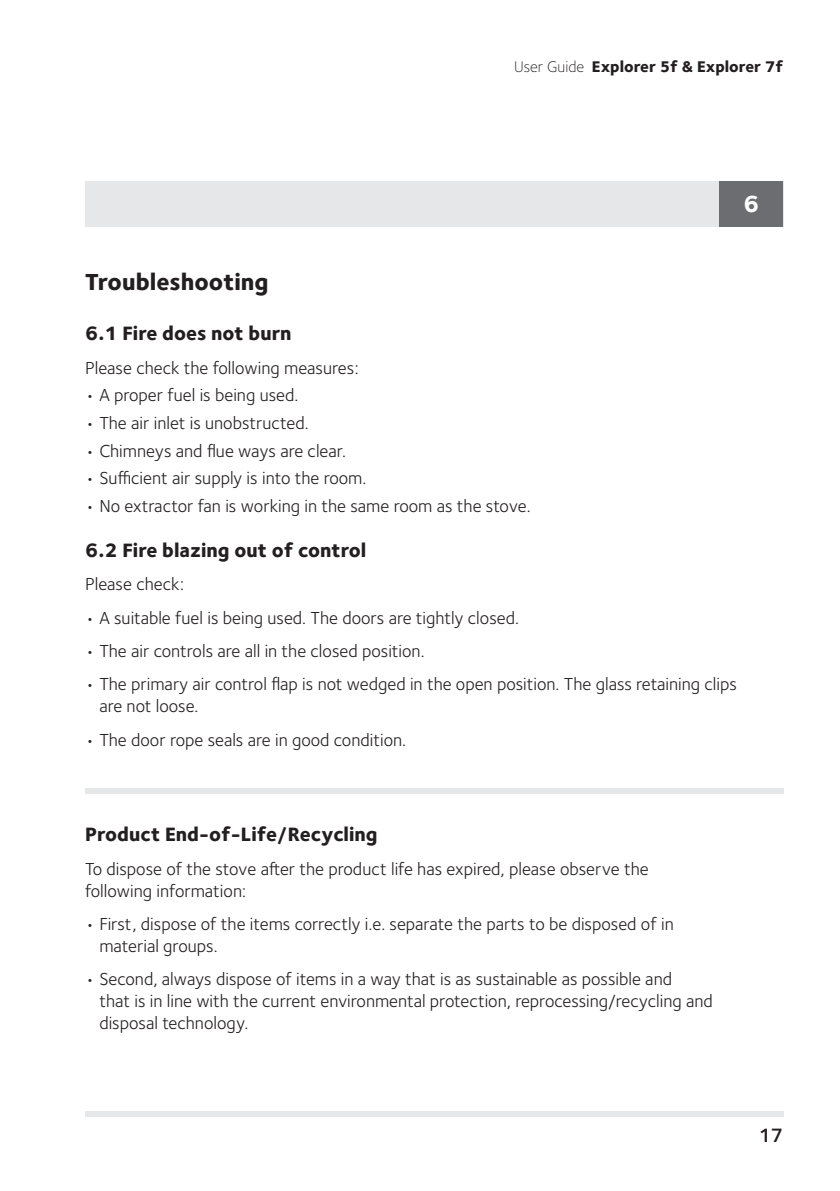
<style>
.page{position:relative;width:840px;height:1191px;background:#fff}
.page>*{position:absolute;margin:0;border:0;box-sizing:border-box;transform-origin:0 0}
.t1{font:800 24px "Foundry Sterling";color:#231f20}
.t2{font:800 24px "Foundry Sterling";color:#fff}
.t3{font:800 20px "Foundry Sterling";color:#231f20}
.t4{font:600 20px "Foundry Sterling";color:#231f20}
.t5{font:18px/22px "Foundry Sterling";color:#231f20}
.t6{font:800 16px "Foundry Sterling";color:#231f20}
.s1{font-weight:300}
</style>
<div class="page">
<div style="left:85px;top:1111px;width:697px;height:6px;background:#e6e7e9"></div>
<div style="left:85px;top:788px;width:697px;height:6px;background:#e6e7e9"></div>
<div style="left:85px;top:181px;width:697px;height:46px;background:#e6e7e9"></div>
<div style="left:719px;top:181px;width:63px;height:46px;background:#6c6d70"></div>
<p class="t6" style="left:513px;top:57px;width:270px"><span class="s1">User Guide</span> Explorer 5f &amp; Explorer 7f</p>
<h1 class="t2" style="left:743px;top:189px;width:17px">6</h1>
<h1 class="t1" style="left:85px;top:267px;width:185px">Troubleshooting</h1>
<p class="t3" style="left:85px;top:321px;width:208px">6.1 Fire does not burn</p>
<p class="t5" style="left:85px;top:357px;width:275px">Please check the following measures:</p>
<p class="t5" style="left:85px;top:384px;width:215px">• A proper fuel is being used.</p>
<p class="t5" style="left:85px;top:412px;width:225px">• The air inlet is unobstructed.</p>
<p class="t5" style="left:85px;top:440px;width:262px">• Chimneys and flue ways are clear.</p>
<p class="t5" style="left:85px;top:467px;width:282px">• Sufficient air supply is into the room.</p>
<p class="t5" style="left:85px;top:495px;width:447px">• No extractor fan is working in the same room as the stove.</p>
<p class="t3" style="left:85px;top:538px;width:282px">6.2 Fire blazing out of control</p>
<p class="t5" style="left:85px;top:573px;width:100px">Please check:</p>
<p class="t5" style="left:85px;top:607px;width:435px">• A suitable fuel is being used. The doors are tightly closed.</p>
<p class="t5" style="left:85px;top:640px;width:341px">• The air controls are all in the closed position.</p>
<p class="t5" style="left:99px;top:673px;width:638px;text-indent:-14px">• The primary air control flap is not wedged in the open position. The glass retaining clips are not loose.</p>
<p class="t5" style="left:85px;top:729px;width:322px">• The door rope seals are in good condition.</p>
<p class="t3" style="left:85px;top:822px;width:294px">Product End-of-Life/Recycling</p>
<p class="t5" style="left:85px;top:857px;width:564px">To dispose of the stove after the product life has expired, please observe the following information:</p>
<p class="t5" style="left:99px;top:913px;width:575px;text-indent:-14px">• First, dispose of the items correctly i.e. separate the parts to be disposed of in material groups.</p>
<p class="t5" style="left:99px;top:968px;width:614px;text-indent:-14px">• Second, always dispose of items in a way that is as sustainable as possible and<br>that is in line with the current environmental protection, reprocessing/recycling and disposal technology.</p>
<p class="t4" style="left:758px;top:1123px;width:26px">17</p>
</div>
